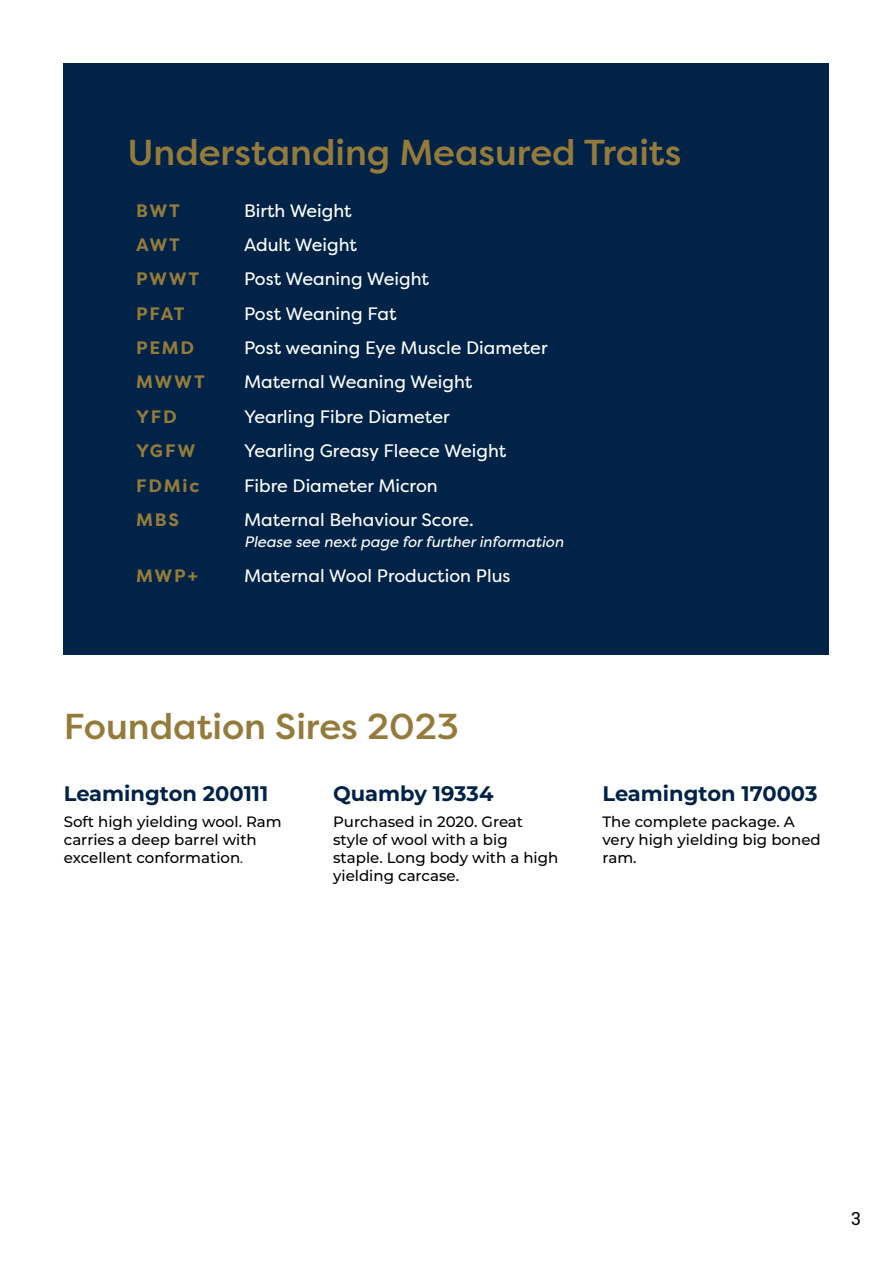
<style>
.page{position:relative;width:893px;height:1263px;background:#fff}
.page>*{position:absolute;margin:0;border:0;box-sizing:border-box;transform-origin:0 0}
.t1{font:500 36px "Filson Pro";color:#947b3b}
.t2{font:700 21px "Montserrat";color:#002347}
.t3{font:18px "Filson Pro";color:#fff}
.t4{font:700 18px "Filson Pro";letter-spacing:.1em;color:#947b3b}
.t5{font:18px "Roboto";color:#000}
.t6{font:500 15px/18px "Montserrat";color:#000}
.t7{font:italic 15px "Filson Pro";color:#fff}
.s1{font-size:12px}
</style>
<div class="page">
<div style="left:64px;top:64px;width:765px;height:591px;background:#002347"></div>
<h1 class="t1" style="left:128px;top:127px;width:555px">Understanding Measured Traits</h1>
<p class="t4" style="left:136px;top:199px;width:45px">BWT</p>
<p class="t3" style="left:244px;top:198px;width:109px">Birth Weight</p>
<p class="t4" style="left:136px;top:233px;width:45px">AWT</p>
<p class="t3" style="left:244px;top:233px;width:115px">Adult Weight</p>
<p class="t4" style="left:136px;top:268px;width:65px">PWWT</p>
<p class="t3" style="left:244px;top:267px;width:186px">Post Weaning Weight</p>
<p class="t4" style="left:136px;top:302px;width:50px">PFAT</p>
<p class="t3" style="left:244px;top:301px;width:154px">Post Weaning Fat</p>
<p class="t4" style="left:136px;top:336px;width:60px">PEMD</p>
<p class="t3" style="left:244px;top:336px;width:305px">Post weaning Eye Muscle Diameter</p>
<p class="t4" style="left:136px;top:371px;width:70px">MWWT</p>
<p class="t3" style="left:244px;top:370px;width:230px">Maternal Weaning Weight</p>
<p class="t4" style="left:136px;top:405px;width:42px">YFD</p>
<p class="t3" style="left:244px;top:404px;width:207px">Yearling Fibre Diameter</p>
<p class="t4" style="left:136px;top:439px;width:61px">YGFW</p>
<p class="t3" style="left:244px;top:439px;width:264px">Yearling Greasy Fleece Weight</p>
<p class="t4" style="left:136px;top:474px;width:65px">FDMic</p>
<p class="t3" style="left:244px;top:473px;width:195px">Fibre Diameter Micron</p>
<p class="t4" style="left:136px;top:508px;width:45px">MBS</p>
<p class="t3" style="left:244px;top:507px;width:231px">Maternal Behaviour Score.</p>
<p class="t7" style="left:244px;top:532px;width:321px">Please see next page for further information</p>
<p class="t4" style="left:136px;top:564px;width:63px">MWP+</p>
<p class="t3" style="left:244px;top:563px;width:268px">Maternal Wool Production Plus</p>
<h1 class="t1" style="left:64px;top:702px;width:397px">Foundation Sires 2023</h1>
<p class="t2" style="left:64px;top:778px;width:206px">Leamington 200111</p>
<p class="t6" style="left:64px;top:812px;width:219px">Soft high yielding wool. Ram carries a deep barrel with excellent conformation<span class="s1">.</span></p>
<p class="t2" style="left:333px;top:778px;width:162px">Quamby 19334</p>
<p class="t6" style="left:333px;top:812px;width:227px">Purchased in 2020. Great style of wool with a big staple. Long body with a high yielding carcase.</p>
<p class="t2" style="left:602px;top:778px;width:216px">Leamington 170003</p>
<p class="t6" style="left:602px;top:812px;width:220px">The complete package. A very high yielding big boned ram.</p>
<p class="t5" style="left:851px;top:1206px;width:12px">3</p>
</div>
